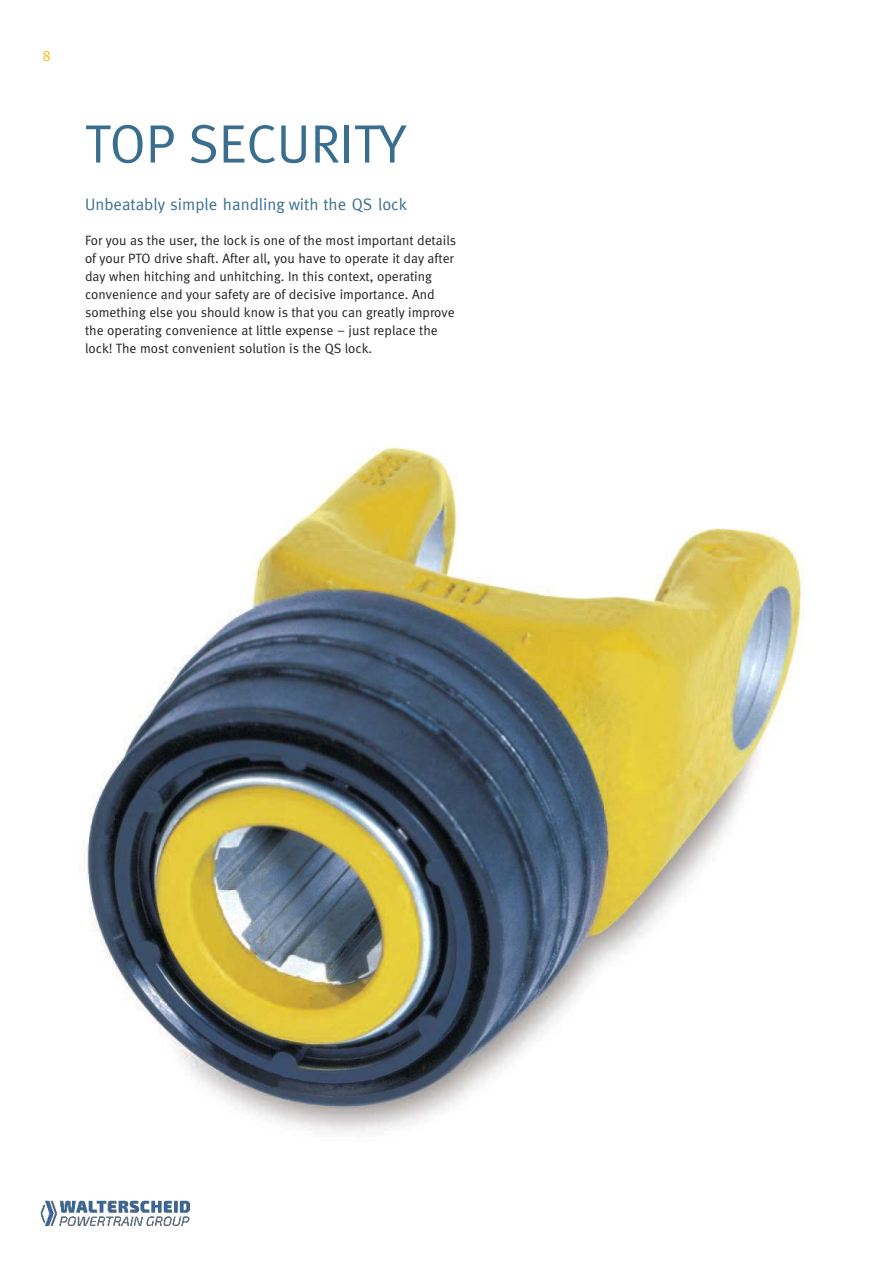
<style>
.page{position:relative;width:893px;height:1263px;background:#fff}
.page>*{position:absolute;margin:0;border:0;box-sizing:border-box;transform-origin:0 0}
.t1{font:54px "Meta Normal LF";color:#3a6e8e}
.t2{font:16.5px "Meta Normal LF";color:#3a6e8e}
.t3{font:15px "Meta Normal LF";color:#fdb812}
.t4{font:13.5px/18px "Meta Normal LF";color:#221f1f}
</style>
<div class="page">
<img style="left:83px;top:447px;width:721px;height:686px">
<img style="left:40px;top:1200px;width:150px;height:27px">
<p class="t3" style="left:43px;top:49px;width:10px">8</p>
<h1 class="t1" style="left:85px;top:113px;width:322px">TOP SECURITY</h1>
<p class="t2" style="left:85px;top:195px;width:324px">Unbeatably simple handling with the QS lock</p>
<p class="t4" style="left:85px;top:232px;width:373px">For you as the user, the lock is one of the most important details of your PTO drive shaft. After all, you have to operate it day after day when hitching and unhitching. In this context, operating convenience and your safety are of decisive importance. And something else you should know is that you can greatly improve the operating convenience at little expense – just replace the lock! The most convenient solution is the QS lock.</p>
</div>
